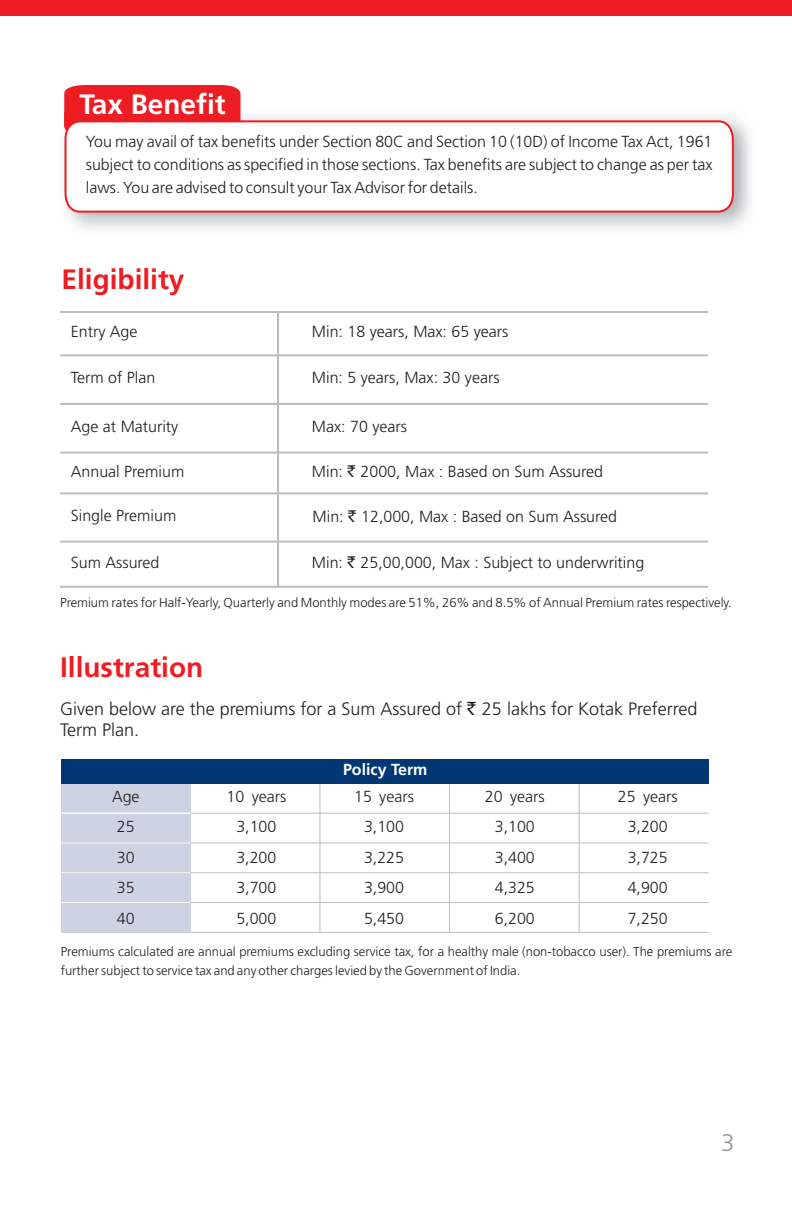
<style>
.page{position:relative;width:792px;height:1224px;background:#fff}
.page>*{position:absolute;margin:0;border:0;box-sizing:border-box;transform-origin:0 0}
.t1{font:700 28px "Frutiger";color:#ee1d23}
.t2{font:700 28px "Frutiger";color:#fff}
.t3{font:300 24px "Frutiger";color:#939598}
.t4{font:300 18px/20.8px "Frutiger";color:#231f20}
.t5{font:300 16px/30.4px "Frutiger";color:#231f20;text-align:center}
.t6{font:700 16px "Frutiger";color:#fff}
.t7{font:300 13px/18.8px "Frutiger";color:#231f20}
.s1{font-family:"Rupee Foradian";font-weight:400}
</style>
<div class="page">
<div style="left:0;top:0;width:792px;height:15px;background:#ee1d23"></div>
<hr style="left:319px;top:783px;width:1px;height:149px;background:#bcbdc0">
<hr style="left:449px;top:783px;width:1px;height:149px;background:#bcbdc0">
<hr style="left:579px;top:783px;width:1px;height:149px;background:#bcbdc0">
<div style="left:61px;top:783px;width:129px;height:150px;background:#ced3e4"></div>
<hr style="left:61px;top:813px;width:648px;height:1px;background:#bcbdc0">
<hr style="left:61px;top:842px;width:648px;height:1px;background:#bcbdc0">
<hr style="left:61px;top:813px;width:129px;height:1px;background:#fff">
<hr style="left:61px;top:842px;width:129px;height:1px;background:#fff">
<hr style="left:61px;top:872px;width:648px;height:1px;background:#bcbdc0">
<hr style="left:61px;top:872px;width:129px;height:1px;background:#fff">
<hr style="left:61px;top:902px;width:648px;height:1px;background:#bcbdc0">
<hr style="left:190px;top:932px;width:519px;height:1px;background:#bcbdc0">
<hr style="left:61px;top:902px;width:129px;height:1px;background:#fff">
<div style="left:61px;top:759px;width:648px;height:24px;background:#013874"></div>
<div style="left:64px;top:85px;width:177px;height:34px;background:#ee1d23"></div>
<svg style="left:63px;top:119px;width:672px;height:95px"></svg>
<hr style="left:60px;top:354px;width:648px;height:2px;background:#bcbdc0">
<hr style="left:60px;top:541px;width:648px;height:2px;background:#bcbdc0">
<hr style="left:60px;top:586px;width:648px;height:2px;background:#bcbdc0">
<hr style="left:277px;top:312px;width:2px;height:274px;background:#bcbdc0">
<hr style="left:60px;top:403px;width:648px;height:2px;background:#bcbdc0">
<hr style="left:60px;top:492px;width:648px;height:2px;background:#bcbdc0">
<hr style="left:60px;top:452px;width:648px;height:2px;background:#bcbdc0">
<hr style="left:60px;top:311px;width:648px;height:2px;background:#bcbdc0">
<h1 class="t2" style="left:79px;top:93px;width:148px">Tax Benefit</h1>
<p class="t5" style="left:86px;top:131px;width:628px;line-height:23.2px;text-align:justify">You may avail of tax benefits under Section 80C and Section 10 (10D) of Income Tax Act, 1961 subject to conditions as specified in those sections. Tax benefits are subject to change as per tax laws. You are advised to consult your Tax Advisor for details.</p>
<h1 class="t1" style="left:62px;top:268px;width:124px">Eligibility</h1>
<p class="t5" style="left:71px;top:318px;width:68px">Entry Age</p>
<p class="t5" style="left:71px;top:364px;width:86px">Term of Plan</p>
<p class="t5" style="left:71px;top:413px;width:109px">Age at Maturity</p>
<p class="t5" style="left:71px;top:458px;width:115px">Annual Premium</p>
<p class="t5" style="left:71px;top:502px;width:107px">Single Premium</p>
<p class="t5" style="left:71px;top:549px;width:90px">Sum Assured</p>
<p class="t5" style="left:312px;top:318px;width:198px">Min: 18 years, Max: 65 years</p>
<p class="t5" style="left:312px;top:364px;width:189px">Min: 5 years, Max: 30 years</p>
<p class="t5" style="left:312px;top:413px;width:97px">Max: 70 years</p>
<p class="t5" style="left:312px;top:457px;width:293px">Min: <span class="s1">`</span> 2000, Max : Based on Sum Assured</p>
<p class="t5" style="left:313px;top:502px;width:306px">Min: <span class="s1">`</span> 12,000, Max : Based on Sum Assured</p>
<p class="t5" style="left:312px;top:549px;width:334px">Min: <span class="s1">`</span> 25,00,000, Max : Subject to underwriting</p>
<p class="t7" style="left:60px;top:594px;width:673px">Premium rates for Half-Yearly, Quarterly and Monthly modes are 51%, 26% and 8.5% of Annual Premium rates respectively.</p>
<h1 class="t1" style="left:60px;top:656px;width:145px">Illustration</h1>
<p class="t4" style="left:60px;top:700px;width:639px">Given below are the premiums for a Sum Assured of <span class="s1">`</span> 25 lakhs for Kotak Preferred<br>Term Plan.</p>
<p class="t5" style="left:112px;top:783px;width:29px">Age<br>25<br>30<br>35<br>40</p>
<p class="t6" style="left:343px;top:763px;width:86px">Policy Term</p>
<p class="t5" style="left:227px;top:783px;width:61px">10 years<br>3,100<br>3,200<br>3,700<br>5,000</p>
<p class="t5" style="left:354px;top:783px;width:61px">15 years<br>3,100<br>3,225<br>3,900<br>5,450</p>
<p class="t5" style="left:485px;top:783px;width:61px">20 years<br>3,100<br>3,400<br>4,325<br>6,200</p>
<p class="t5" style="left:618px;top:783px;width:61px">25 years<br>3,200<br>3,725<br>4,900<br>7,250</p>
<p class="t7" style="left:61px;top:944px;width:673px">Premiums calculated are annual premiums excluding service tax, for a healthy male (non-tobacco user). The premiums are further subject to service tax and any other charges levied by the Government of India.</p>
<h2 class="t3" style="left:721px;top:1133px;width:15px">3</h2>
</div>
